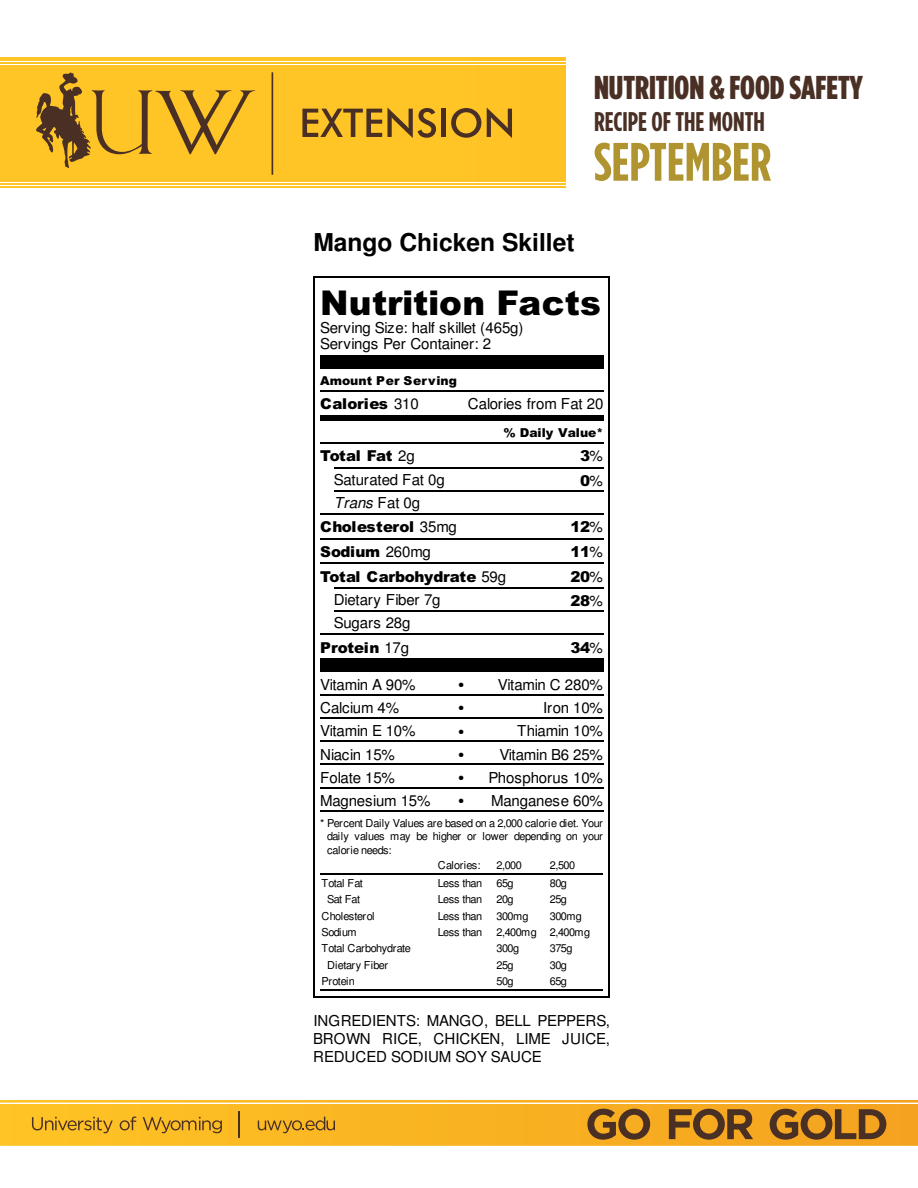
<style>
.page{position:relative;width:918px;height:1188px;background:#fff}
.page>*{position:absolute;margin:0;border:0;box-sizing:border-box;transform-origin:0 0}
.t1{font:700 54px "Gotham Condensed";color:#af9430}
.t2{font:900 34.2px "Arial";letter-spacing:-.005em;color:#000}
.t3{font:900 33px "Gotham Condensed";color:#492f24}
.t4{font:700 27px "Gotham Condensed";color:#492f24}
.t5{font:700 24.6px "Nimbus San L";color:#000}
.t6{font:17.85px "Nimbus San L";color:#000}
.t7{font:15px/23.2px "Nimbus San L";letter-spacing:-.01em;color:#000}
.t8{font:900 15px/24.6px "Arial";letter-spacing:-.03em;color:#000}
.t9{font:900 15px "Arial";letter-spacing:.01em;color:#000}
.t10{font:900 12.3px "Arial";color:#000}
.t11{font:10.95px/13.6px "Nimbus San L";letter-spacing:-.055em;color:#000;text-align:justify}
.t12{font:10.95px "Nimbus San L";letter-spacing:-.005em;color:#000}
.t13{font:10.95px "Nimbus San L";letter-spacing:.03em;color:#000}
.t14{font:10.95px "Nimbus San L";letter-spacing:-.035em;color:#000}
.s1{font-family:"Nimbus San L";font-weight:400}
.s2{font-size:17.85px}
.s3{font-style:italic}
</style>
<div class="page">
<div style="left:0;top:57px;width:565px;height:131px;background:#ffc425"></div>
<svg style="left:36px;top:72px;width:219px;height:96px"></svg>
<hr style="left:0;top:61px;width:565px;height:1px;background:#fff">
<hr style="left:0;top:64px;width:565px;height:1px;background:#fff">
<hr style="left:0;top:182px;width:565px;height:1px;background:#fff">
<hr style="left:0;top:185px;width:565px;height:1px;background:#fff">
<hr style="left:272px;top:72px;width:1px;height:103px;background:#492f24">
<svg style="left:302px;top:108px;width:134px;height:30px"></svg>
<div style="left:441px;top:109px;width:5px;height:28px;background:#492f24"></div>
<svg style="left:451px;top:108px;width:30px;height:30px"></svg>
<svg style="left:487px;top:108px;width:25px;height:30px"></svg>
<div style="left:0;top:1101px;width:918px;height:44px;background:linear-gradient(to right,#ffc425,#f4a21f)"></div>
<svg style="left:587px;top:1109px;width:63px;height:31px;background:#9d6c22"></svg>
<svg style="left:669px;top:1109px;width:84px;height:31px;background:#996722"></svg>
<svg style="left:770px;top:1109px;width:116px;height:31px;background:#9f6a21"></svg>
<svg style="left:32px;top:1117px;width:81px;height:16px"></svg>
<svg style="left:120px;top:1117px;width:16px;height:13px"></svg>
<svg style="left:143px;top:1117px;width:79px;height:16px"></svg>
<svg style="left:258px;top:1117px;width:77px;height:16px"></svg>
<hr style="left:238px;top:1111px;width:2px;height:27px;background:#492f24">
<hr style="left:0;top:1103px;width:918px;height:1px;background:#fff">
<hr style="left:313px;top:277px;width:297px;height:1px;background:#000">
<hr style="left:313px;top:996px;width:297px;height:2px;background:#000">
<hr style="left:313px;top:277px;width:2px;height:721px;background:#000">
<hr style="left:609px;top:277px;width:1px;height:721px;background:#000">
<div style="left:320px;top:355px;width:283px;height:13px;background:#000"></div>
<hr style="left:320px;top:390px;width:283px;height:2px;background:#000">
<div style="left:320px;top:415px;width:283px;height:5px;background:#000"></div>
<hr style="left:320px;top:442px;width:283px;height:2px;background:#000">
<hr style="left:334px;top:467px;width:269px;height:1px;background:#000">
<hr style="left:334px;top:490px;width:269px;height:1px;background:#000">
<hr style="left:320px;top:513px;width:283px;height:2px;background:#000">
<hr style="left:320px;top:538px;width:283px;height:1px;background:#000">
<hr style="left:320px;top:563px;width:283px;height:1px;background:#000">
<hr style="left:334px;top:587px;width:269px;height:2px;background:#000">
<hr style="left:334px;top:610px;width:269px;height:2px;background:#000">
<hr style="left:320px;top:634px;width:283px;height:1px;background:#000">
<div style="left:320px;top:658px;width:283px;height:14px;background:#000"></div>
<hr style="left:320px;top:694px;width:283px;height:1px;background:#000">
<hr style="left:320px;top:717px;width:283px;height:2px;background:#000">
<hr style="left:320px;top:740px;width:283px;height:2px;background:#000">
<hr style="left:320px;top:764px;width:283px;height:1px;background:#000">
<hr style="left:320px;top:787px;width:283px;height:1px;background:#000">
<hr style="left:320px;top:810px;width:283px;height:2px;background:#000">
<hr style="left:320px;top:989px;width:116px;height:2px;background:#000">
<hr style="left:436px;top:989px;width:59px;height:2px;background:#000">
<hr style="left:495px;top:989px;width:54px;height:2px;background:#000">
<hr style="left:549px;top:989px;width:54px;height:2px;background:#000">
<hr style="left:320px;top:873px;width:116px;height:1px;background:#000">
<hr style="left:436px;top:873px;width:59px;height:1px;background:#000">
<hr style="left:495px;top:873px;width:54px;height:1px;background:#000">
<hr style="left:549px;top:873px;width:54px;height:1px;background:#000">
<h3 class="t5" style="left:313px;top:233px;width:263px">Mango Chicken Skillet</h3>
<h3 class="t3" style="left:594px;top:68px;width:271px">NUTRITION &amp; FOOD SAFETY</h3>
<h3 class="t4" style="left:594px;top:106px;width:172px">RECIPE OF THE MONTH</h3>
<h1 class="t1" style="left:594px;top:130px;width:179px">SEPTEMBER</h1>
<h2 class="t2" style="left:320px;top:290px;width:282px">Nutrition Facts</h2>
<p class="t7" style="left:320px;top:321px;width:205px;line-height:16.4px">Serving Size: half skillet (465g)<br>Servings Per Container: 2</p>
<p class="t10" style="left:320px;top:376px;width:138px">Amount Per Serving</p>
<p class="t9" style="left:320px;top:398px;width:100px">Calories <span class="s1">310</span></p>
<p class="t7" style="left:468px;top:394px;width:137px">Calories from Fat 20</p>
<p class="t10" style="left:503px;top:428px;width:101px">% Daily Value*</p>
<p class="t8" style="left:580px;top:445px;width:24px">3<span class="s1">%<br></span>0<span class="s1">%</span></p>
<p class="t8" style="left:570px;top:516px;width:34px;text-align:justify">12<span class="s1">% </span>11<span class="s1">% </span>20<span class="s1">% </span>28<span class="s1">%</span></p>
<p class="t8" style="left:570px;top:637px;width:34px">34<span class="s1">%</span></p>
<p class="t7" style="left:458px;top:674px;width:146px"><span class="s2">•</span> Vitamin C 280%</p>
<p class="t6" style="left:458px;top:701px;width:8px">•</p>
<p class="t7" style="left:543px;top:697px;width:61px">Iron 10%</p>
<p class="t6" style="left:458px;top:724px;width:8px">•</p>
<p class="t7" style="left:517px;top:721px;width:87px">Thiamin 10%</p>
<p class="t7" style="left:458px;top:744px;width:146px"><span class="s2">•</span> Vitamin B6 25%</p>
<p class="t7" style="left:458px;top:767px;width:146px"><span class="s2">•</span> Phosphorus 10%</p>
<p class="t7" style="left:458px;top:790px;width:146px"><span class="s2">•</span> Manganese 60%</p>
<p class="t8" style="left:320px;top:445px;width:96px">Total Fat <span class="s1">2g</span></p>
<p class="t7" style="left:334px;top:469px;width:112px">Saturated Fat 0g<br><span class="s3">Trans</span> Fat 0g</p>
<p class="t8" style="left:320px;top:516px;width:188px">Cholesterol <span class="s1">35mg<br></span>Sodium <span class="s1">260mg<br></span>Total Carbohydrate <span class="s1">59g</span></p>
<p class="t7" style="left:334px;top:589px;width:108px">Dietary Fiber 7g<br>Sugars 28g</p>
<p class="t9" style="left:320px;top:642px;width:91px">Protein <span class="s1">17g</span></p>
<p class="t7" style="left:320px;top:674px;width:112px">Vitamin A 90%<br>Calcium 4%<br>Vitamin E 10%<br>Niacin 15%<br>Folate 15%<br>Magnesium 15%</p>
<p class="t11" style="left:327px;top:817px;width:277px;text-indent:-7px">* Percent Daily Values are based on a 2,000 calorie diet. Your daily values may be higher or lower depending on your calorie needs:</p>
<p class="t13" style="left:438px;top:861px;width:44px">Calories:</p>
<p class="t11" style="left:497px;top:859px;width:27px">2,000</p>
<p class="t11" style="left:550px;top:859px;width:27px">2,500</p>
<p class="t11" style="left:322px;top:877px;width:43px">Total Fat</p>
<p class="t11" style="left:438px;top:877px;width:46px">Less than</p>
<p class="t11" style="left:497px;top:877px;width:19px">65g</p>
<p class="t11" style="left:550px;top:877px;width:19px">80g</p>
<p class="t11" style="left:327px;top:893px;width:35px">Sat Fat</p>
<p class="t11" style="left:438px;top:893px;width:46px">Less than</p>
<p class="t11" style="left:497px;top:893px;width:19px">20g</p>
<p class="t11" style="left:550px;top:893px;width:19px">25g</p>
<p class="t11" style="left:322px;top:910px;width:55px">Cholesterol</p>
<p class="t11" style="left:438px;top:910px;width:46px">Less than</p>
<p class="t11" style="left:497px;top:910px;width:34px">300mg</p>
<p class="t11" style="left:550px;top:910px;width:34px">300mg</p>
<p class="t11" style="left:322px;top:926px;width:37px">Sodium</p>
<p class="t11" style="left:438px;top:926px;width:46px">Less than</p>
<p class="t11" style="left:497px;top:926px;width:95px">2,400mg 2,400mg</p>
<p class="t11" style="left:322px;top:943px;width:91px">Total Carbohydrate</p>
<p class="t11" style="left:497px;top:943px;width:24px">300g</p>
<p class="t11" style="left:550px;top:943px;width:24px">375g</p>
<p class="t12" style="left:327px;top:961px;width:63px">Dietary Fiber</p>
<p class="t11" style="left:497px;top:959px;width:19px">25g</p>
<p class="t11" style="left:550px;top:959px;width:19px">30g</p>
<p class="t14" style="left:322px;top:977px;width:35px">Protein</p>
<p class="t11" style="left:497px;top:976px;width:19px">50g</p>
<p class="t11" style="left:550px;top:976px;width:19px">65g</p>
<p class="t7" style="left:313px;top:1013px;width:298px;line-height:17.9px;text-align:justify">INGREDIENTS: MANGO, BELL PEPPERS, BROWN RICE, CHICKEN, LIME JUICE, REDUCED SODIUM SOY SAUCE</p>
</div>
